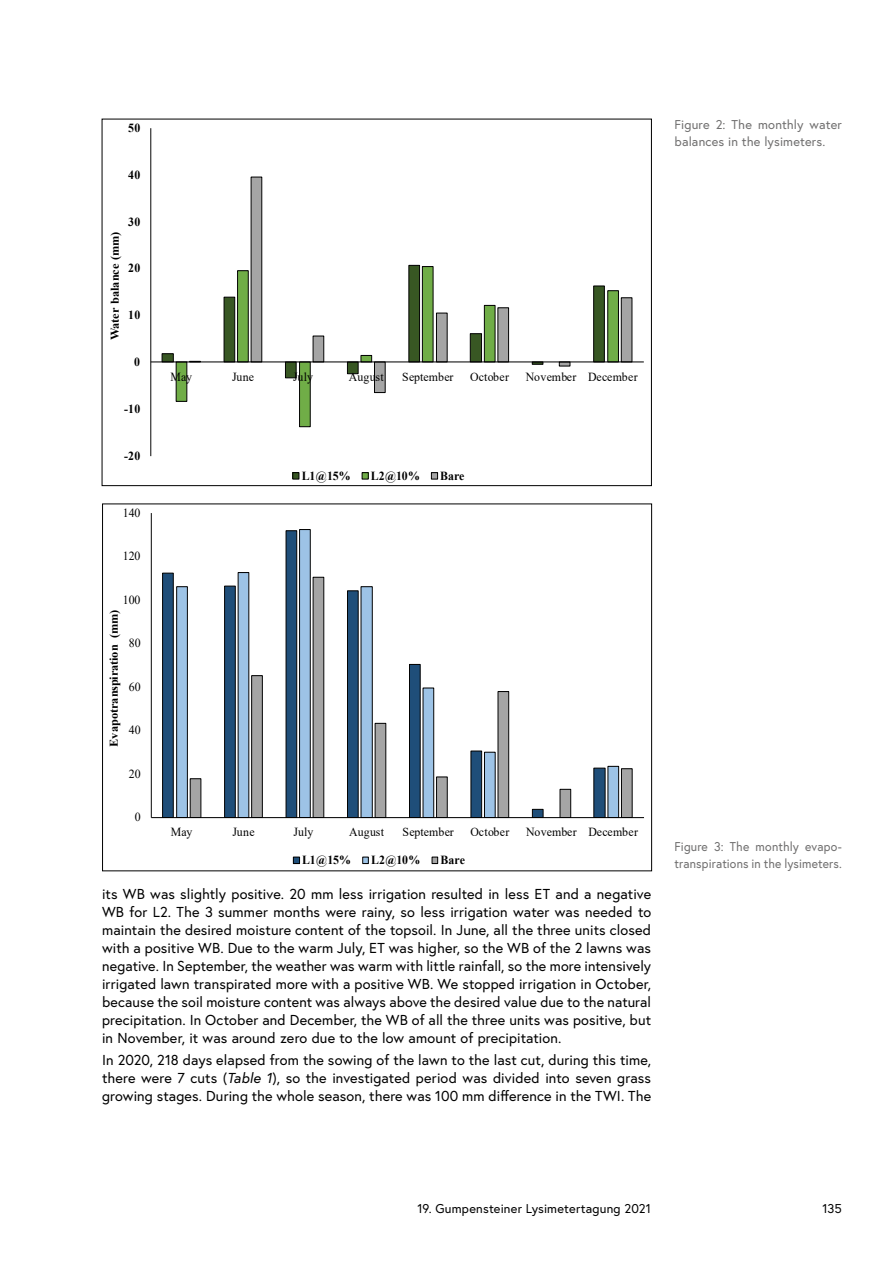
<style>
.page{position:relative;width:893px;height:1263px;background:#fff}
.page>*{position:absolute;margin:0;border:0;box-sizing:border-box;transform-origin:0 0}
.t1{font:14.4px/18px "Europa Austria";letter-spacing:.01em;color:#000;text-align:justify}
.t2{font:12.75px/17.2px "Europa Austria";letter-spacing:.01em;color:#706f6f;scale:.95 1}
.t3{font:12.75px/17.2px "Europa Austria";letter-spacing:.01em;color:#706f6f}
.t4{font:12.75px "Europa Austria";letter-spacing:.015em;color:#000}
.t5{font:12.3px "Times New Roman";letter-spacing:.025em;color:#000;scale:.96 1}
.t6{font:700 12.3px "Times New Roman";color:#000;scale:.96 1}
.t7{font:700 11.85px "Times New Roman";color:#000;scale:1.04 1}
.s1{font-style:italic}
</style>
<div class="page">
<svg style="left:176px;top:361px;width:209px;height:66px"></svg>
<svg style="left:189px;top:176px;width:443px;height:217px"></svg>
<hr style="left:150px;top:128px;width:1px;height:328px;background:#000">
<hr style="left:151px;top:362px;width:493px;height:1px;background:#000">
<div style="left:292px;top:472px;width:7px;height:7px;border:1px solid #000"></div>
<div style="left:362px;top:472px;width:7px;height:7px;border:1px solid #000"></div>
<div style="left:431px;top:473px;width:7px;height:6px;background:#a5a5a5"></div>
<div style="left:431px;top:472px;width:7px;height:7px;border:1px solid #000"></div>
<svg style="left:162px;top:572px;width:12px;height:245px;background:#1e4467"></svg>
<svg style="left:176px;top:529px;width:148px;height:288px"></svg>
<svg style="left:190px;top:577px;width:443px;height:240px"></svg>
<hr style="left:151px;top:513px;width:1px;height:305px;background:#000">
<hr style="left:151px;top:817px;width:493px;height:1px;background:#000">
<div style="left:293px;top:857px;width:7px;height:6px;background:#1f4e79"></div>
<div style="left:293px;top:857px;width:7px;height:7px;border:1px solid #000"></div>
<div style="left:362px;top:857px;width:7px;height:7px;border:1px solid #000"></div>
<div style="left:432px;top:857px;width:6px;height:7px;border:1px solid #000"></div>
<p class="t6" style="left:128px;top:119px;width:14px">50</p>
<p class="t6" style="left:128px;top:166px;width:14px">40</p>
<p class="t6" style="left:128px;top:213px;width:14px">30</p>
<p class="t7" style="left:106px;top:340px;width:106px;rotate:-90deg">Water balance (mm)</p>
<p class="t6" style="left:128px;top:259px;width:14px">20</p>
<p class="t6" style="left:128px;top:306px;width:14px">10</p>
<p class="t6" style="left:134px;top:353px;width:8px">0</p>
<p class="t6" style="left:124px;top:400px;width:18px">-10</p>
<p class="t6" style="left:124px;top:447px;width:18px">-20</p>
<p class="t5" style="left:123px;top:504px;width:20px">140</p>
<p class="t5" style="left:123px;top:547px;width:20px">120</p>
<p class="t5" style="left:123px;top:591px;width:20px">100</p>
<p class="t7" style="left:105px;top:747px;width:133px;rotate:-90deg">Evapotranspiration (mm)</p>
<p class="t5" style="left:129px;top:634px;width:14px">80</p>
<p class="t5" style="left:129px;top:678px;width:14px">60</p>
<p class="t5" style="left:129px;top:721px;width:14px">40</p>
<p class="t5" style="left:129px;top:765px;width:14px">20</p>
<p class="t5" style="left:135px;top:808px;width:8px">0</p>
<p class="t5" style="left:170px;top:368px;width:24px">May</p>
<p class="t5" style="left:232px;top:368px;width:25px">June</p>
<p class="t5" style="left:293px;top:368px;width:22px">July</p>
<p class="t5" style="left:349px;top:368px;width:38px">August</p>
<p class="t5" style="left:402px;top:368px;width:55px">September</p>
<p class="t5" style="left:470px;top:368px;width:42px">October</p>
<p class="t5" style="left:526px;top:368px;width:118px">November December</p>
<p class="t6" style="left:302px;top:467px;width:53px">L1@15%</p>
<p class="t6" style="left:371px;top:467px;width:53px">L2@10%</p>
<p class="t6" style="left:440px;top:467px;width:27px">Bare</p>
<p class="t5" style="left:171px;top:823px;width:24px">May</p>
<p class="t5" style="left:232px;top:823px;width:25px">June</p>
<p class="t5" style="left:294px;top:823px;width:22px">July</p>
<p class="t5" style="left:349px;top:823px;width:38px">August</p>
<p class="t5" style="left:403px;top:823px;width:55px">September</p>
<p class="t5" style="left:470px;top:823px;width:42px">October</p>
<p class="t5" style="left:526px;top:823px;width:118px">November December</p>
<p class="t6" style="left:302px;top:851px;width:53px">L1@15%</p>
<p class="t6" style="left:371px;top:851px;width:53px">L2@10%</p>
<p class="t6" style="left:440px;top:851px;width:27px">Bare</p>
<p class="t1" style="left:102px;top:884px;width:551px">its WB was slightly positive. 20 mm less irrigation resulted in less ET and a negative WB for L2. The 3 summer months were rainy, so less irrigation water was needed to maintain the desired moisture content of the topsoil. In June, all the three units closed with a positive WB. Due to the warm July, ET was higher, so the WB of the 2 lawns was negative. In September, the weather was warm with little rainfall, so the more intensively irrigated lawn transpirated more with a positive WB. We stopped irrigation in October, because the soil moisture content was always above the desired value due to the natural precipitation. In October and December, the WB of all the three units was positive, but in November, it was around zero due to the low amount of precipitation.</p>
<p class="t1" style="left:102px;top:1051px;width:551px">In 2020, 218 days elapsed from the sowing of the lawn to the last cut, during this time, there were 7 cuts (<span class="s1">Table 1</span>), so the investigated period was divided into seven grass growing stages. During the whole season, there was 100 mm difference in the TWI. The</p>
<p class="t3" style="left:674px;top:116px;width:169px">Figure 2: The monthly water balances in the lysimeters.</p>
<p class="t2" style="left:674px;top:837px;width:178px">Figure 3: The monthly evapo&shy;transpirations in the lysimeters.</p>
<p class="t4" style="left:417px;top:1200px;width:235px">19. Gumpensteiner Lysimetertagung 2021</p>
<p class="t4" style="left:822px;top:1200px;width:21px">135</p>
</div>
